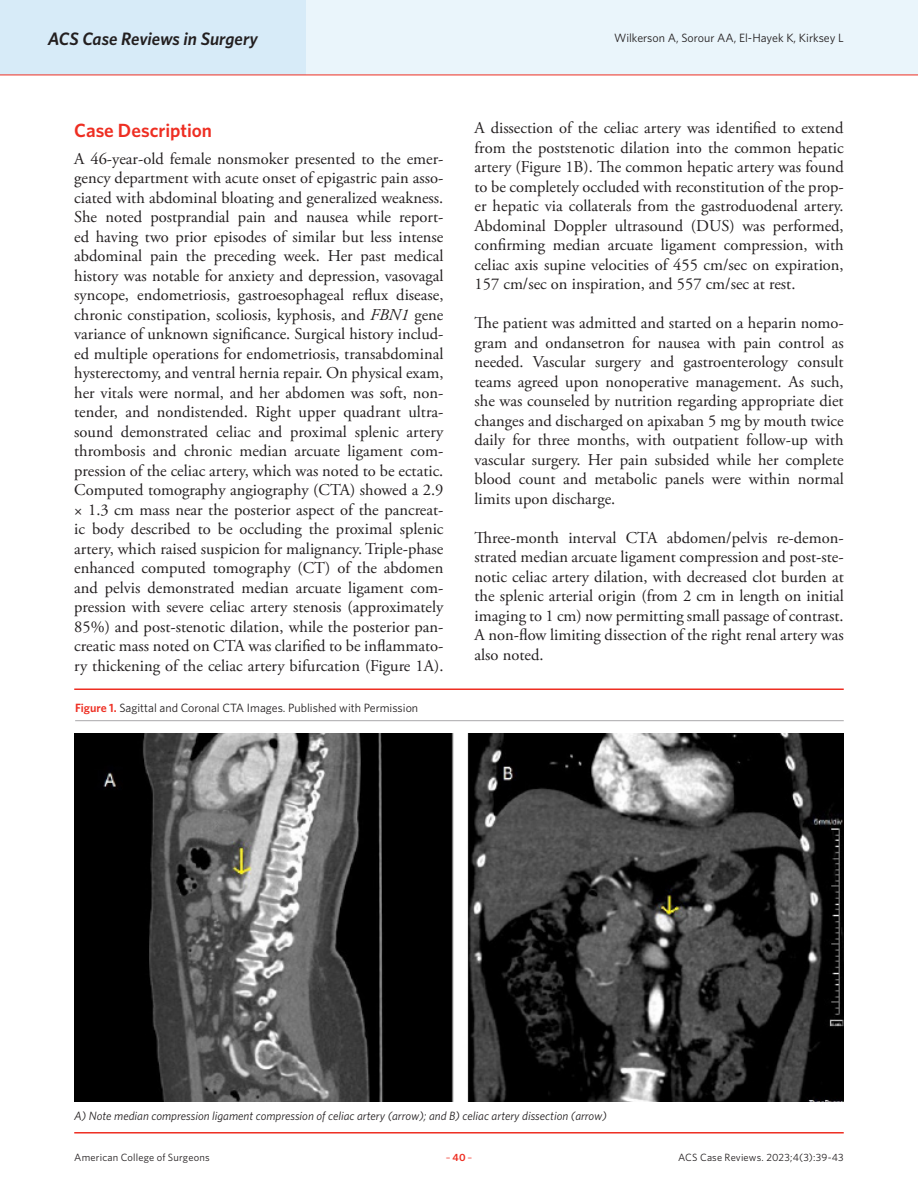
<style>
.page{position:relative;width:918px;height:1188px;background:#fff}
.page>*{position:absolute;margin:0;border:0;box-sizing:border-box;transform-origin:0 0}
.Article_Subhead{font:600 19.2px "Whitney";color:#ee2e22}
.t1{font:italic 600 18px "Whitney";letter-spacing:-.005em;color:#231f20}
.Article_Body_no_indent{font:16.5px/19.5px "Adobe Garamond Pro";color:#231f20;text-align:justify}
.Authors_Body{font:italic 12px "Whitney";color:#231f20}
.Caption_New{font:12px "Whitney";color:#231f20}
.t2{font:10.5px "Whitney";letter-spacing:.02em;color:#231f20}
.t3{font:10.5px "Whitney";color:#ee2e22}
.s1{font-style:italic}
.s2{font-weight:600;color:#ee2e22}
.s3{font-weight:600}
</style>
<div class="page">
<div style="left:0;top:0;width:918px;height:75px;background:#eaf5fb"></div>
<div style="left:0;top:0;width:306px;height:75px;background:#d7ebf8"></div>
<hr style="left:0;top:75px;width:918px;height:1px;background:#ee2e22">
<hr style="left:75px;top:720px;width:769px;height:1px;background:#a9a8aa">
<img style="left:74px;top:733px;width:770px;height:369px">
<hr style="left:74px;top:689px;width:770px;height:1px;background:#ee2e22">
<hr style="left:74px;top:1132px;width:770px;height:2px;background:#ee2e22">
<p class="t1" style="left:48px;top:26px;width:212px">ACS Case Reviews in Surgery</p>
<p class="Caption_New" style="left:614px;top:30px;width:231px">Wilkerson A, Sorour AA, El-Hayek K, Kirksey L</p>
<p class="Article_Subhead" style="left:74px;top:117px;width:139px">Case Description</p>
<p class="Article_Body_no_indent" style="left:74px;top:149px;width:371px">A 46-year-old female nonsmoker presented to the emer&shy;gency department with acute onset of epigastric pain asso&shy;ciated with abdominal bloating and generalized weakness.<br>She noted postprandial pain and nausea while report&shy;ed having two prior episodes of similar but less intense abdominal pain the preceding week. Her past medical history was notable for anxiety and depression, vasovagal syncope, endometriosis, gastroesophageal reflux disease, chronic constipation, scoliosis, kyphosis, and <span class="s1">FBN1</span> gene variance of unknown significance. Surgical history includ&shy;ed multiple operations for endometriosis, transabdominal hysterectomy, and ventral hernia repair. On physical exam, her vitals were normal, and her abdomen was soft, non&shy;tender, and nondistended. Right upper quadrant ultra&shy;sound demonstrated celiac and proximal splenic artery thrombosis and chronic median arcuate ligament com&shy;pression of the celiac artery, which was noted to be ectatic.<br>Computed tomography angiography (CTA) showed a 2.9 × 1.3 cm mass near the posterior aspect of the pancreat&shy;ic body described to be occluding the proximal splenic artery, which raised suspicion for malignancy. Triple-phase enhanced computed tomography (CT) of the abdomen and pelvis demonstrated median arcuate ligament com&shy;pression with severe celiac artery stenosis (approximately 85%) and post-stenotic dilation, while the posterior pan&shy;creatic mass noted on CTA was clarified to be inflammato&shy;ry thickening of the celiac artery bifurcation (Figure 1A).</p>
<p class="Caption_New" style="left:75px;top:699px;width:345px"><span class="s2">Figure 1.</span> Sagittal and Coronal CTA Images. Published with Permission</p>
<p class="Article_Body_no_indent" style="left:475px;top:119px;width:371px">A dissection of the celiac artery was identified to extend from the poststenotic dilation into the common hepatic artery (Figure 1B). The common hepatic artery was found to be completely occluded with reconstitution of the prop&shy;er hepatic via collaterals from the gastroduodenal artery.<br>Abdominal Doppler ultrasound (DUS) was performed, confirming median arcuate ligament compression, with celiac axis supine velocities of 455 cm/sec on expiration, 157 cm/sec on inspiration, and 557 cm/sec at rest.</p>
<p class="Article_Body_no_indent" style="left:475px;top:314px;width:371px">The patient was admitted and started on a heparin nomo&shy;gram and ondansetron for nausea with pain control as needed. Vascular surgery and gastroenterology consult teams agreed upon nonoperative management. As such, she was counseled by nutrition regarding appropriate diet changes and discharged on apixaban 5 mg by mouth twice daily for three months, with outpatient follow-up with vascular surgery. Her pain subsided while her complete blood count and metabolic panels were within normal limits upon discharge.</p>
<p class="Article_Body_no_indent" style="left:475px;top:529px;width:371px">Three-month interval CTA abdomen/pelvis re-demon&shy;strated median arcuate ligament compression and post-ste&shy;notic celiac artery dilation, with decreased clot burden at the splenic arterial origin (from 2 cm in length on initial imaging to 1 cm) now permitting small passage of contrast.<br>A non-flow limiting dissection of the right renal artery was also noted.</p>
<p class="Authors_Body" style="left:74px;top:1108px;width:534px">A) Note median compression ligament compression of celiac artery (arrow); and B) celiac artery dissection (arrow)</p>
<p class="t2" style="left:74px;top:1150px;width:137px">American College of Surgeons</p>
<p class="t3" style="left:446px;top:1150px;width:28px">–<span class="s3">40</span>–</p>
<p class="t2" style="left:678px;top:1150px;width:167px">ACS Case Reviews. 2023;4(3):39-43</p>
</div>
